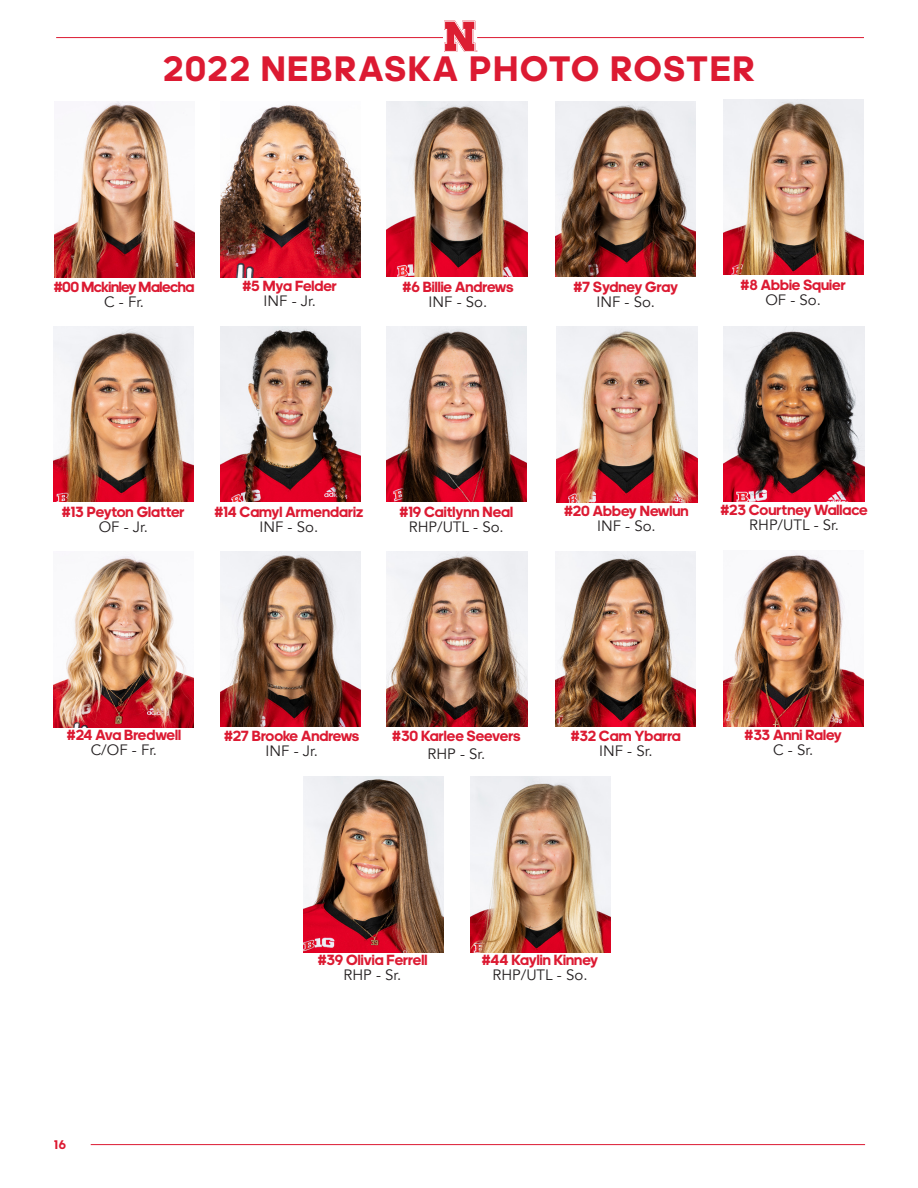
<style>
.page{position:relative;width:918px;height:1188px;background:#fff}
.page>*{position:absolute;margin:0;border:0;box-sizing:border-box;transform-origin:0 0}
.Subhead{font:700 36px "adineue PRO";letter-spacing:.06em;color:#dc1a32}
.t1{font:700 15px "adineue PRO";color:#dc1a32}
.t2{font:15px "Avenir LT Std";color:#231f20}
.t3{font:700 15px "adineue PRO";letter-spacing:-.03em;color:#dc1a32}
.t4{font:700 12.75px "adineue PRO";color:#dc1a32}
</style>
<div class="page">
<hr style="left:91px;top:1144px;width:774px;height:1px;background:#dc1a32">
<hr style="left:477px;top:37px;width:387px;height:1px;background:#dc1a32">
<svg style="left:444px;top:21px;width:34px;height:31px"></svg>
<hr style="left:56px;top:37px;width:387px;height:1px;background:#dc1a32">
<img style="left:54px;top:101px;width:140px;height:176px">
<img style="left:220px;top:104px;width:141px;height:173px">
<img style="left:556px;top:101px;width:140px;height:176px">
<img style="left:387px;top:101px;width:140px;height:176px">
<img style="left:53px;top:554px;width:140px;height:173px">
<img style="left:724px;top:326px;width:140px;height:176px">
<img style="left:221px;top:552px;width:140px;height:175px">
<img style="left:556px;top:551px;width:140px;height:176px">
<img style="left:387px;top:551px;width:140px;height:176px">
<img style="left:723px;top:551px;width:141px;height:175px">
<img style="left:303px;top:777px;width:140px;height:175px">
<img style="left:471px;top:777px;width:140px;height:175px">
<img style="left:557px;top:327px;width:140px;height:175px">
<img style="left:723px;top:99px;width:141px;height:176px">
<img style="left:386px;top:326px;width:140px;height:176px">
<img style="left:220px;top:326px;width:141px;height:176px">
<img style="left:53px;top:326px;width:140px;height:176px">
<p class="Subhead" style="left:163px;top:48px;width:593px">2022 NEBRASKA PHOTO ROSTER</p>
<p class="t3" style="left:54px;top:278px;width:142px">#00 Mckinley Malecha</p>
<p class="t2" style="left:104px;top:293px;width:42px">C - Fr.</p>
<p class="t1" style="left:242px;top:277px;width:96px">#5 Mya Felder</p>
<p class="t2" style="left:264px;top:292px;width:54px">INF - Jr.</p>
<p class="t1" style="left:402px;top:278px;width:112px">#6 Billie Andrews</p>
<p class="t2" style="left:429px;top:293px;width:60px">INF - So.</p>
<p class="t1" style="left:573px;top:278px;width:106px">#7 Sydney Gray</p>
<p class="t2" style="left:596px;top:293px;width:60px">INF - So.</p>
<p class="t1" style="left:741px;top:276px;width:107px">#8 Abbie Squier</p>
<p class="t2" style="left:765px;top:291px;width:57px">OF - So.</p>
<p class="t1" style="left:62px;top:503px;width:124px">#13 Peyton Glatter</p>
<p class="t2" style="left:99px;top:518px;width:51px">OF - Jr.</p>
<p class="t1" style="left:214px;top:503px;width:150px">#14 Camyl Armendariz</p>
<p class="t2" style="left:259px;top:518px;width:60px">INF - So.</p>
<p class="t1" style="left:399px;top:503px;width:115px">#19 Caitlynn Neal</p>
<p class="t2" style="left:409px;top:518px;width:97px">RHP/UTL - So.</p>
<p class="t1" style="left:564px;top:502px;width:126px">#20 Abbey Newlun</p>
<p class="t2" style="left:597px;top:517px;width:60px">INF - So.</p>
<p class="t1" style="left:720px;top:501px;width:149px">#23 Courtney Wallace</p>
<p class="t2" style="left:749px;top:516px;width:91px">RHP/UTL - Sr.</p>
<p class="t1" style="left:67px;top:726px;width:116px">#24 Ava Bredwell</p>
<p class="t2" style="left:91px;top:741px;width:68px">C/OF - Fr.</p>
<p class="t1" style="left:224px;top:727px;width:137px">#27 Brooke Andrews</p>
<p class="t2" style="left:266px;top:742px;width:54px">INF - Jr.</p>
<p class="t1" style="left:392px;top:727px;width:130px">#30 Karlee Seevers</p>
<p class="t2" style="left:428px;top:745px;width:59px">RHP - Sr.</p>
<p class="t1" style="left:571px;top:727px;width:112px">#32 Cam Ybarra</p>
<p class="t2" style="left:599px;top:742px;width:55px">INF - Sr.</p>
<p class="t1" style="left:745px;top:726px;width:99px">#33 Anni Raley</p>
<p class="t2" style="left:773px;top:742px;width:42px">C - Sr.</p>
<p class="t4" style="left:54px;top:1137px;width:14px">16</p>
<p class="t1" style="left:318px;top:951px;width:111px">#39 Olivia Ferrell</p>
<p class="t2" style="left:344px;top:966px;width:59px">RHP - Sr.</p>
<p class="t1" style="left:482px;top:951px;width:118px">#44 Kaylin Kinney</p>
<p class="t2" style="left:492px;top:966px;width:97px">RHP/UTL - So.</p>
</div>
